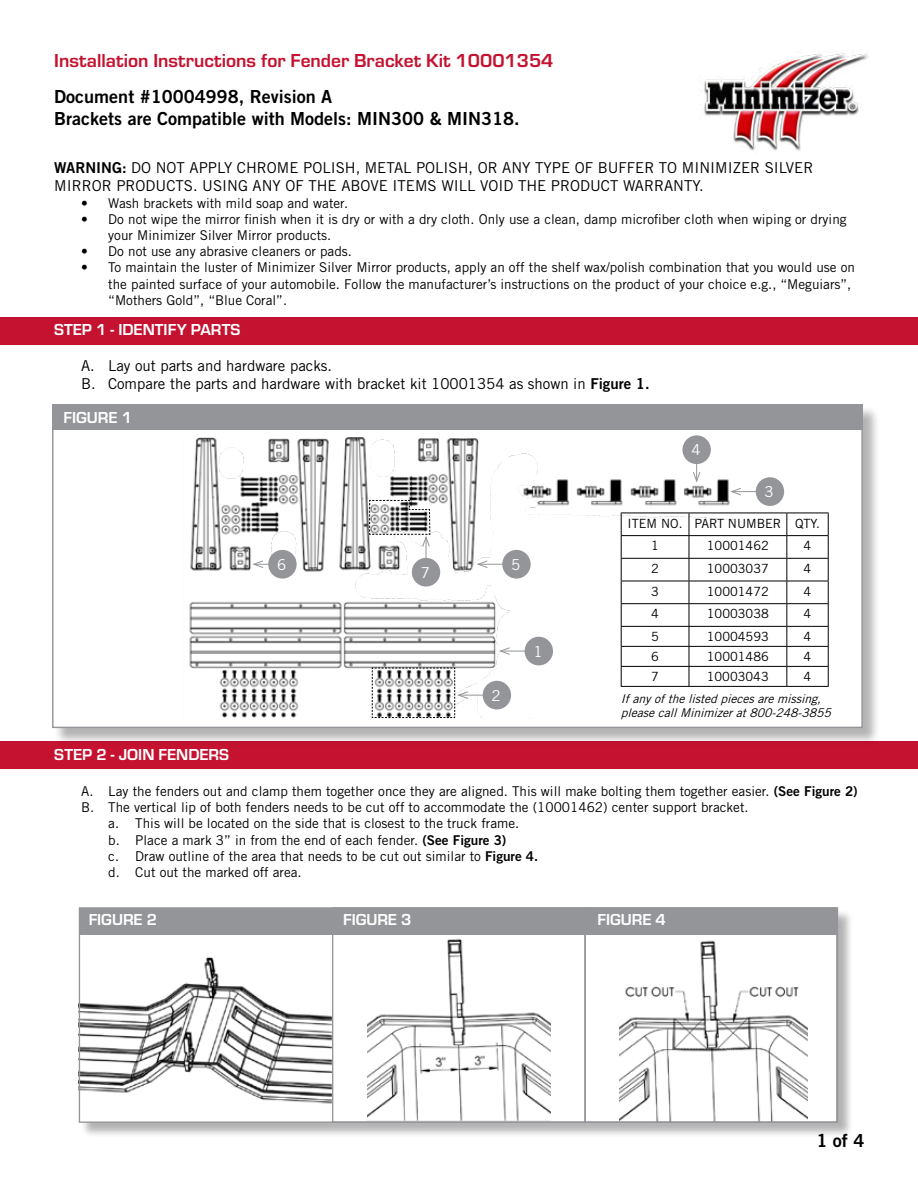
<style>
.page{position:relative;width:918px;height:1188px;background:#fff}
.page>*{position:absolute;margin:0;border:0;box-sizing:border-box;transform-origin:0 0}
.t1{font:700 19.5px "Eurostile";color:#c41230}
.t2{font:18px/21.6px "Trade Gothic LT Std Bd 2";color:#000}
.t3{font:700 16.5px "Eurostile";color:#fff}
.t4{font:15px/18px "Trade Gothic LT Std";color:#000}
.t5{font:15px "Trade Gothic LT Std";color:#fff}
.t6{font:13.5px/16.2px "Trade Gothic LT Std";color:#000}
.t7{font:12.75px/22.6px "Trade Gothic LT Std";color:#000}
.t8{font:italic 12px/14.4px "Trade Gothic LT Std";color:#000}
.s1{font-family:"Trade Gothic LT Std Bd 2"}
</style>
<div class="page">
<div style="left:0;top:742px;width:918px;height:27px;background:#c41230"></div>
<img style="left:700px;top:51px;width:169px;height:100px">
<div style="left:53px;top:405px;width:827px;height:340px;background:#000;opacity:.3"></div>
<div style="left:52px;top:404px;width:811px;height:324px;background:#fff;border:1px solid #939598"></div>
<img style="left:189px;top:437px;width:546px;height:281px">
<div style="left:682px;top:435px;width:29px;height:29px;background:#939598;border-radius:50%"></div>
<div style="left:483px;top:681px;width:28px;height:28px;background:#939598;border-radius:50%"></div>
<div style="left:525px;top:637px;width:28px;height:28px;background:#939598;border-radius:50%"></div>
<div style="left:756px;top:477px;width:28px;height:29px;background:#939598;border-radius:50%"></div>
<div style="left:502px;top:550px;width:29px;height:29px;background:#939598;border-radius:50%"></div>
<div style="left:268px;top:550px;width:29px;height:29px;background:#939598;border-radius:50%"></div>
<div style="left:412px;top:558px;width:28px;height:29px;background:#939598;border-radius:50%"></div>
<svg style="left:372px;top:667px;width:115px;height:51px"></svg>
<svg style="left:498px;top:647px;width:27px;height:8px"></svg>
<svg style="left:730px;top:487px;width:27px;height:9px"></svg>
<svg style="left:476px;top:560px;width:27px;height:9px"></svg>
<svg style="left:252px;top:560px;width:17px;height:9px"></svg>
<svg style="left:692px;top:463px;width:9px;height:20px"></svg>
<div style="left:52px;top:404px;width:811px;height:26px;background:#939598"></div>
<hr style="left:621px;top:513px;width:68px;height:1px;background:#000">
<hr style="left:689px;top:513px;width:98px;height:1px;background:#000">
<hr style="left:787px;top:513px;width:42px;height:1px;background:#000">
<hr style="left:621px;top:535px;width:68px;height:1px;background:#000">
<hr style="left:689px;top:535px;width:98px;height:1px;background:#000">
<hr style="left:787px;top:535px;width:42px;height:1px;background:#000">
<hr style="left:621px;top:558px;width:68px;height:1px;background:#000">
<hr style="left:689px;top:558px;width:98px;height:1px;background:#000">
<hr style="left:787px;top:558px;width:42px;height:1px;background:#000">
<hr style="left:621px;top:581px;width:68px;height:1px;background:#000">
<hr style="left:689px;top:581px;width:98px;height:1px;background:#000">
<hr style="left:787px;top:581px;width:42px;height:1px;background:#000">
<hr style="left:621px;top:603px;width:68px;height:1px;background:#000">
<hr style="left:689px;top:603px;width:98px;height:1px;background:#000">
<hr style="left:787px;top:603px;width:42px;height:1px;background:#000">
<hr style="left:621px;top:626px;width:68px;height:1px;background:#000">
<hr style="left:689px;top:626px;width:98px;height:1px;background:#000">
<hr style="left:787px;top:626px;width:42px;height:1px;background:#000">
<hr style="left:621px;top:646px;width:68px;height:1px;background:#000">
<hr style="left:689px;top:646px;width:98px;height:1px;background:#000">
<hr style="left:787px;top:646px;width:42px;height:1px;background:#000">
<hr style="left:621px;top:666px;width:68px;height:1px;background:#000">
<svg style="left:621px;top:513px;width:1px;height:173px"></svg>
<hr style="left:689px;top:666px;width:98px;height:1px;background:#000">
<svg style="left:689px;top:513px;width:1px;height:173px"></svg>
<hr style="left:787px;top:666px;width:42px;height:1px;background:#000">
<svg style="left:786px;top:513px;width:1px;height:173px"></svg>
<svg style="left:828px;top:513px;width:1px;height:173px"></svg>
<hr style="left:621px;top:686px;width:68px;height:1px;background:#000">
<hr style="left:689px;top:686px;width:98px;height:1px;background:#000">
<hr style="left:787px;top:686px;width:42px;height:1px;background:#000">
<div style="left:0;top:317px;width:918px;height:28px;background:#c41230"></div>
<div style="left:80px;top:909px;width:773px;height:229px;background:#000;opacity:.3"></div>
<div style="left:79px;top:907px;width:759px;height:215px;background:#fff"></div>
<img style="left:80px;top:957px;width:252px;height:167px">
<img style="left:367px;top:938px;width:184px;height:183px">
<img style="left:619px;top:940px;width:188px;height:181px">
<div style="left:79px;top:908px;width:759px;height:27px;background:#939598"></div>
<div style="left:332px;top:907px;width:254px;height:216px;border:1px solid #939598"></div>
<div style="left:584px;top:907px;width:254px;height:216px;border:1px solid #939598"></div>
<svg style="left:369px;top:500px;width:62px;height:65px"></svg>
<h1 class="t1" style="left:54px;top:47px;width:501px">Installation Instructions for Fender Bracket Kit 10001354</h1>
<h2 class="t2" style="left:54px;top:85px;width:467px">Document #10004998, Revision A<br>Brackets are Compatible with Models: MIN300 &amp; MIN318.</h2>
<p class="t4" style="left:54px;top:159px;width:761px"><span class="s1">WARNING:</span> DO NOT APPLY CHROME POLISH, METAL POLISH, OR ANY TYPE OF BUFFER TO MINIMIZER SILVER<br>MIRROR PRODUCTS. USING ANY OF THE ABOVE ITEMS WILL VOID THE PRODUCT WARRANTY.</p>
<p class="t6" style="left:81px;top:195px;width:268px">• Wash brackets with mild soap and water.</p>
<p class="t6" style="left:108px;top:211px;width:740px;text-indent:-27px">• Do not wipe the mirror finish when it is dry or with a dry cloth. Only use a clean, damp microfiber cloth when wiping or drying your Minimizer Silver Mirror products.</p>
<p class="t6" style="left:81px;top:243px;width:272px">• Do not use any abrasive cleaners or pads.</p>
<p class="t6" style="left:108px;top:259px;width:748px;text-indent:-27px">• To maintain the luster of Minimizer Silver Mirror products, apply an off the shelf wax/polish combination that you would use on the painted surface of your automobile. Follow the manufacturer’s instructions on the product of your choice e.g., “Meguiars”, “Mothers Gold”, “Blue Coral”.</p>
<p class="t3" style="left:54px;top:318px;width:188px">STEP 1 - IDENTIFY PARTS</p>
<p class="t4" style="left:81px;top:357px;width:570px">A. Lay out parts and hardware packs.<br>B. Compare the parts and hardware with bracket kit 10001354 as shown in <span class="s1">Figure 1.</span></p>
<p class="t3" style="left:64px;top:406px;width:70px">FIGURE 1</p>
<p class="t5" style="left:277px;top:555px;width:11px">6</p>
<p class="t5" style="left:511px;top:555px;width:11px">5</p>
<p class="t5" style="left:421px;top:563px;width:11px">7</p>
<p class="t5" style="left:492px;top:686px;width:11px">2</p>
<p class="t5" style="left:534px;top:642px;width:11px">1</p>
<p class="t5" style="left:691px;top:441px;width:11px">4</p>
<p class="t5" style="left:765px;top:483px;width:11px">3</p>
<p class="t7" style="left:651px;top:512px;width:170px;text-indent:-24px">ITEM NO. PART NUMBER QTY.<br>1</p>
<p class="t7" style="left:707px;top:534px;width:63px">10001462</p>
<p class="t7" style="left:804px;top:534px;width:9px">4</p>
<p class="t7" style="left:651px;top:557px;width:9px">2</p>
<p class="t7" style="left:707px;top:557px;width:63px">10003037</p>
<p class="t7" style="left:804px;top:557px;width:9px">4</p>
<p class="t7" style="left:651px;top:580px;width:9px">3</p>
<p class="t7" style="left:707px;top:580px;width:63px">10001472</p>
<p class="t7" style="left:804px;top:580px;width:9px">4</p>
<p class="t7" style="left:651px;top:602px;width:9px">4</p>
<p class="t7" style="left:707px;top:602px;width:63px">10003038</p>
<p class="t7" style="left:804px;top:602px;width:9px">4</p>
<p class="t7" style="left:651px;top:625px;width:9px">5</p>
<p class="t7" style="left:707px;top:625px;width:63px">10004593</p>
<p class="t7" style="left:804px;top:625px;width:9px">4</p>
<p class="t7" style="left:651px;top:645px;width:9px">6</p>
<p class="t7" style="left:707px;top:645px;width:63px">10001486</p>
<p class="t7" style="left:804px;top:645px;width:9px">4</p>
<p class="t7" style="left:651px;top:665px;width:9px">7</p>
<p class="t7" style="left:707px;top:665px;width:63px">10003043</p>
<p class="t7" style="left:804px;top:665px;width:9px">4</p>
<p class="t8" style="left:621px;top:691px;width:215px">Ifanyofthelistedpiecesaremissing, pleasecallMinimizerat800-248-3855</p>
<p class="t3" style="left:54px;top:743px;width:176px">STEP 2 - JOIN FENDERS</p>
<p class="t6" style="left:81px;top:783px;width:778px">A. Lay the fenders out and clamp them together once they are aligned. This will make bolting them together easier. <span class="s1">(See Figure 2)</span></p>
<p class="t6" style="left:81px;top:799px;width:669px">B. The vertical lip of both fenders needs to be cut off to accommodate the (10001462) center support bracket.</p>
<p class="t6" style="left:108px;top:815px;width:412px">a. This will be located on the side that is closest to the truck frame.</p>
<p class="t6" style="left:108px;top:832px;width:400px">b. Place a mark 3” in from the end of each fender. <span class="s1">(See Figure 3)</span></p>
<p class="t6" style="left:108px;top:848px;width:432px">c. Draw outline of the area that needs to be cut out similar to <span class="s1">Figure 4.</span></p>
<p class="t6" style="left:108px;top:864px;width:195px">d. Cut out the marked off area.</p>
<p class="t3" style="left:89px;top:907px;width:70px">FIGURE 2</p>
<p class="t3" style="left:343px;top:907px;width:70px">FIGURE 3</p>
<p class="t3" style="left:598px;top:907px;width:70px">FIGURE 4</p>
<h2 class="t2" style="left:816px;top:1129px;width:49px">1 of 4</h2>
</div>
